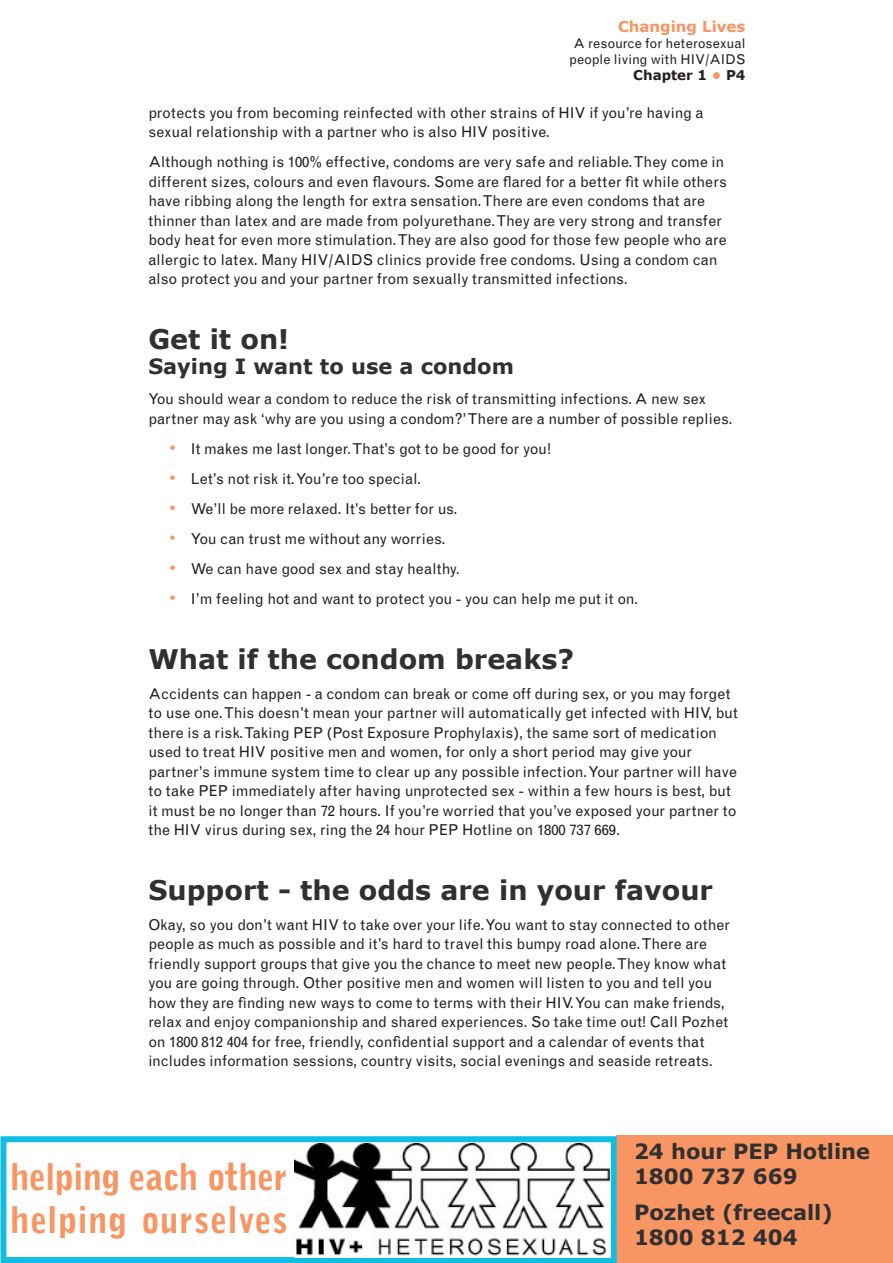
<style>
.page{position:relative;width:893px;height:1263px;background:#fff}
.page>*{position:absolute;margin:0;border:0;box-sizing:border-box;transform-origin:0 0}
.t1{font:900 36px "Grotesque";letter-spacing:-.02em;color:#f79563}
.t2{font:900 36px "Grotesque";color:#f79563}
.Subhead_1{font:700 27px "Verdana";color:#312f30}
.Subhead_1A{font:700 21px "Verdana";color:#312f30}
.Body_Text{font:15px/19.5px "Grotesque";color:#231f20}
.Body_text_2{font:15px "Grotesque";color:#231f20}
.t3{font:700 15px "Verdana";color:#f79563}
.t4{font:13.5px/16.2px "Grotesque";color:#231f20;text-align:center}
.t5{font:700 13.5px "Verdana";color:#231f20}
.s1{color:#f79563}
.s2{font-size:18px;color:#f79563}
</style>
<div class="page">
<div style="left:617px;top:1135px;width:276px;height:128px;background:#f79563"></div>
<div style="left:0;top:1136px;width:617px;height:127px;border:6px solid #11bde3"></div>
<img style="left:295px;top:1143px;width:315px;height:114px">
<p class="t3" style="left:618px;top:17px;width:129px">Changing Lives</p>
<p class="t4" style="left:569px;top:35px;width:178px">A resource for heterosexual people living with HIV/AIDS</p>
<p class="t5" style="left:633px;top:67px;width:114px">Chapter 1 <span class="s1">•</span> P4</p>
<p class="Body_Text" style="left:148px;top:103px;width:557px">protects you from becoming reinfected with other strains of HIV if you’re having a sexual relationship with a partner who is also HIV positive.</p>
<p class="Body_Text" style="left:148px;top:152px;width:580px">Although nothing is 100% effective, condoms are very safe and reliable. They come in different sizes, colours and even flavours. Some are flared for a better fit while others have ribbing along the length for extra sensation. There are even condoms that are thinner than latex and are made from polyurethane. They are very strong and transfer body heat for even more stimulation. They are also good for those few people who are allergic to latex. Many HIV/AIDS clinics provide free condoms. Using a condom can also protect you and your partner from sexually transmitted infections.</p>
<p class="Subhead_1" style="left:148px;top:322px;width:142px">Get it on!</p>
<p class="Subhead_1A" style="left:148px;top:353px;width:367px">Saying I want to use a condom</p>
<p class="Body_Text" style="left:148px;top:389px;width:586px">You should wear a condom to reduce the risk of transmitting infections. A new sex partner may ask ‘why are you using a condom?’ There are a number of possible replies.</p>
<p class="Body_text_2" style="left:170px;top:440px;width:383px"><span class="s2">•</span> It makes me last longer. That’s got to be good for you!</p>
<p class="Body_text_2" style="left:170px;top:470px;width:253px"><span class="s2">•</span> Let’s not risk it. You’re too special.</p>
<p class="Body_text_2" style="left:170px;top:500px;width:290px"><span class="s2">•</span> We’ll be more relaxed. It’s better for us.</p>
<p class="Body_text_2" style="left:170px;top:530px;width:278px"><span class="s2">•</span> You can trust me without any worries.</p>
<p class="Body_text_2" style="left:170px;top:560px;width:292px"><span class="s2">•</span> We can have good sex and stay healthy.</p>
<p class="Body_text_2" style="left:170px;top:590px;width:470px"><span class="s2">•</span> I’m feeling hot and want to protect you - you can help me put it on.</p>
<p class="Subhead_1" style="left:148px;top:642px;width:427px">What if the condom breaks?</p>
<p class="Body_Text" style="left:148px;top:684px;width:591px">Accidents can happen - a condom can break or come off during sex, or you may forget to use one. This doesn’t mean your partner will automatically get infected with HIV, but there is a risk. Taking PEP (Post Exposure Prophylaxis), the same sort of medication used to treat HIV positive men and women, for only a short period may give your partner’s immune system time to clear up any possible infection. Your partner will have to take PEP immediately after having unprotected sex - within a few hours is best, but it must be no longer than 72 hours. If you’re worried that you’ve exposed your partner to the HIV virus during sex, ring the 24 hour PEP Hotline on 1800 737 669.</p>
<p class="Subhead_1" style="left:148px;top:873px;width:566px">Support - the odds are in your favour</p>
<p class="Body_Text" style="left:148px;top:915px;width:583px">Okay, so you don’t want HIV to take over your life. You want to stay connected to other people as much as possible and it’s hard to travel this bumpy road alone. There are friendly support groups that give you the chance to meet new people. They know what you are going through. Other positive men and women will listen to you and tell you how they are finding new ways to come to terms with their HIV. You can make friends, relax and enjoy companionship and shared experiences. So take time out! Call Pozhet on 1800 812 404 for free, friendly, confidential support and a calendar of events that includes information sessions, country visits, social evenings and seaside retreats.</p>
<p class="t1" style="left:11px;top:1154px;width:278px">helping each other</p>
<p class="t2" style="left:11px;top:1197px;width:278px">helping ourselves</p>
<p class="Subhead_1A" style="left:634px;top:1138px;width:238px">24 hour PEP Hotline</p>
<p class="Subhead_1A" style="left:634px;top:1163px;width:165px">1800 737 669</p>
<p class="Subhead_1A" style="left:634px;top:1199px;width:200px">Pozhet (freecall)</p>
<p class="Subhead_1A" style="left:634px;top:1224px;width:165px">1800 812 404</p>
</div>
